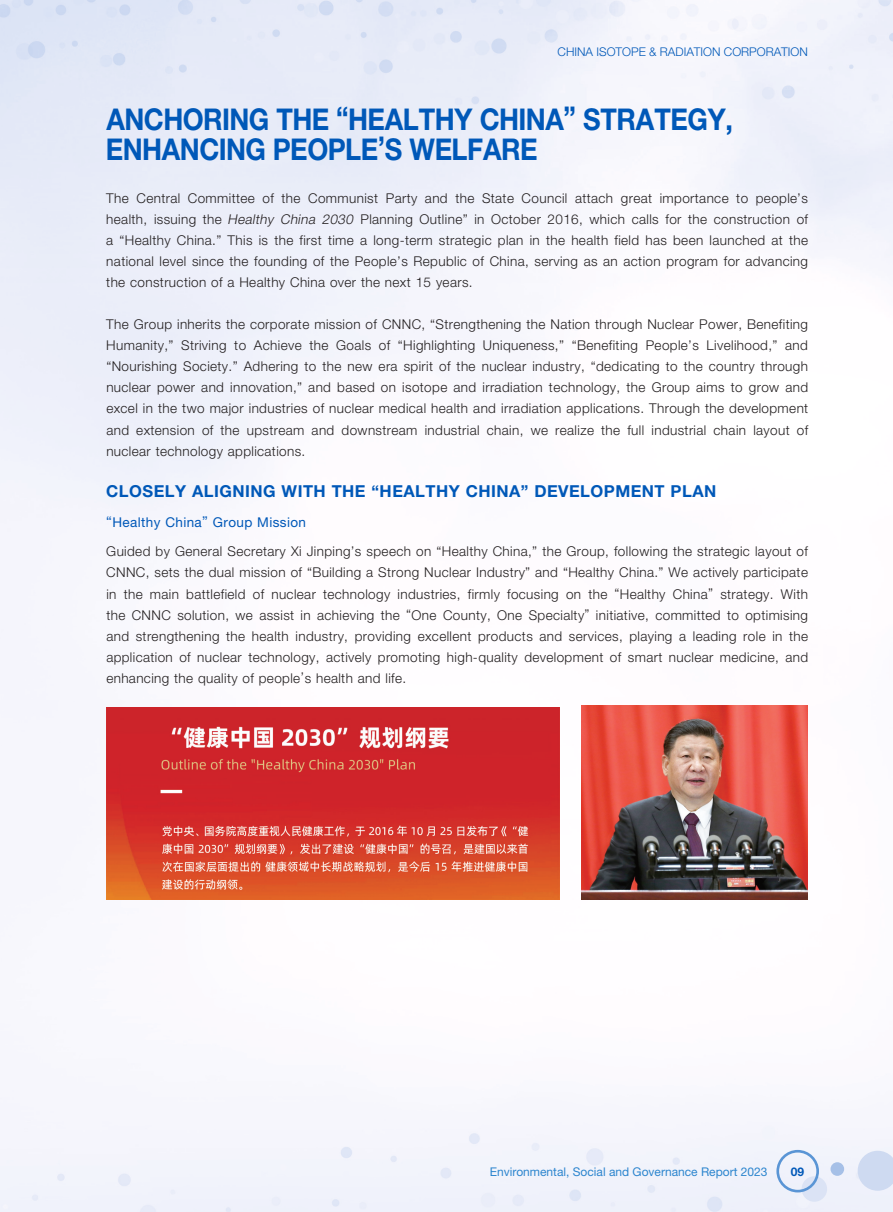
<style>
.page{position:relative;width:893px;height:1212px;background:#fff}
.page>*{position:absolute;margin:0;border:0;box-sizing:border-box;transform-origin:0 0}
.t1{font:700 30px/30px "Helvetica Neue LT Std";letter-spacing:-.02em;color:#0058b8;scale:.9 1}
.t2{font:700 16.5px "Helvetica Neue LT Std";letter-spacing:.03em;color:#0058b8}
.t3{font:300 13.5px/21px "Helvetica Neue LT Std";letter-spacing:.03em;color:#231f20;text-align:justify}
.t4{font:13.5px "Helvetica Neue LT Std";letter-spacing:.03em;color:#0058b8}
.t5{font:12px "Helvetica Neue LT Std";color:#2c85ce}
.t6{font:300 12px "Helvetica Neue LT Std";color:#0058b8}
.t7{font:700 12px "Helvetica Neue LT Std";color:#0058b8}
.s1{font-style:italic}
</style>
<div class="page">
<img style="left:0;top:0;width:893px;height:1212px">
<div style="left:802px;top:1176px;width:25px;height:26px;background:#dbe3f5;border-radius:50%"></div>
<div style="left:830px;top:1162px;width:14px;height:14px;background:#a6c0e7;border-radius:50%"></div>
<svg style="left:858px;top:1151px;width:35px;height:40px"></svg>
<div style="left:776px;top:1150px;width:43px;height:42px;border:3px solid #5a95d5;border-radius:50%"></div>
<img style="left:581px;top:705px;width:227px;height:195px">
<img style="left:106px;top:707px;width:454px;height:193px">
<p class="t6" style="left:558px;top:44px;width:252px">CHINA ISOTOPE &amp; RADIATION CORPORATION</p>
<h1 class="t1" style="left:106px;top:104px;width:698px">ANCHORING THE “HEALTHY CHINA” STRATEGY,<br>ENHANCING PEOPLE’S WELFARE</h1>
<p class="t3" style="left:106px;top:188px;width:703px">The Central Committee of the Communist Party and the State Council attach great importance to people’s health, issuing the <span class="s1">Healthy China 2030</span> Planning Outline” in October 2016, which calls for the construction of a “Healthy China.” This is the first time a long-term strategic plan in the health field has been launched at the national level since the founding of the People’s Republic of China, serving as an action program for advancing the construction of a Healthy China over the next 15 years.</p>
<p class="t3" style="left:106px;top:314px;width:703px">The Group inherits the corporate mission of CNNC, “Strengthening the Nation through Nuclear Power, Benefiting Humanity,” Striving to Achieve the Goals of “Highlighting Uniqueness,” “Benefiting People’s Livelihood,” and “Nourishing Society.” Adhering to the new era spirit of the nuclear industry, “dedicating to the country through nuclear power and innovation,” and based on isotope and irradiation technology, the Group aims to grow and excel in the two major industries of nuclear medical health and irradiation applications. Through the development and extension of the upstream and downstream industrial chain, we realize the full industrial chain layout of nuclear technology applications.</p>
<p class="t2" style="left:106px;top:481px;width:612px">CLOSELY ALIGNING WITH THE “HEALTHY CHINA” DEVELOPMENT PLAN</p>
<p class="t4" style="left:106px;top:514px;width:201px">“Healthy China” Group Mission</p>
<p class="t3" style="left:106px;top:541px;width:703px">Guided by General Secretary Xi Jinping’s speech on “Healthy China,” the Group, following the strategic layout of CNNC, sets the dual mission of “Building a Strong Nuclear Industry” and “Healthy China.” We actively participate in the main battlefield of nuclear technology industries, firmly focusing on the “Healthy China” strategy. With the CNNC solution, we assist in achieving the “One County, One Specialty” initiative, committed to optimising and strengthening the health industry, providing excellent products and services, playing a leading role in the application of nuclear technology, actively promoting high-quality development of smart nuclear medicine, and enhancing the quality of people’s health and life.</p>
<p class="t5" style="left:490px;top:1164px;width:279px">Environmental, Social and Governance Report 2023</p>
<p class="t7" style="left:791px;top:1164px;width:15px">09</p>
</div>
